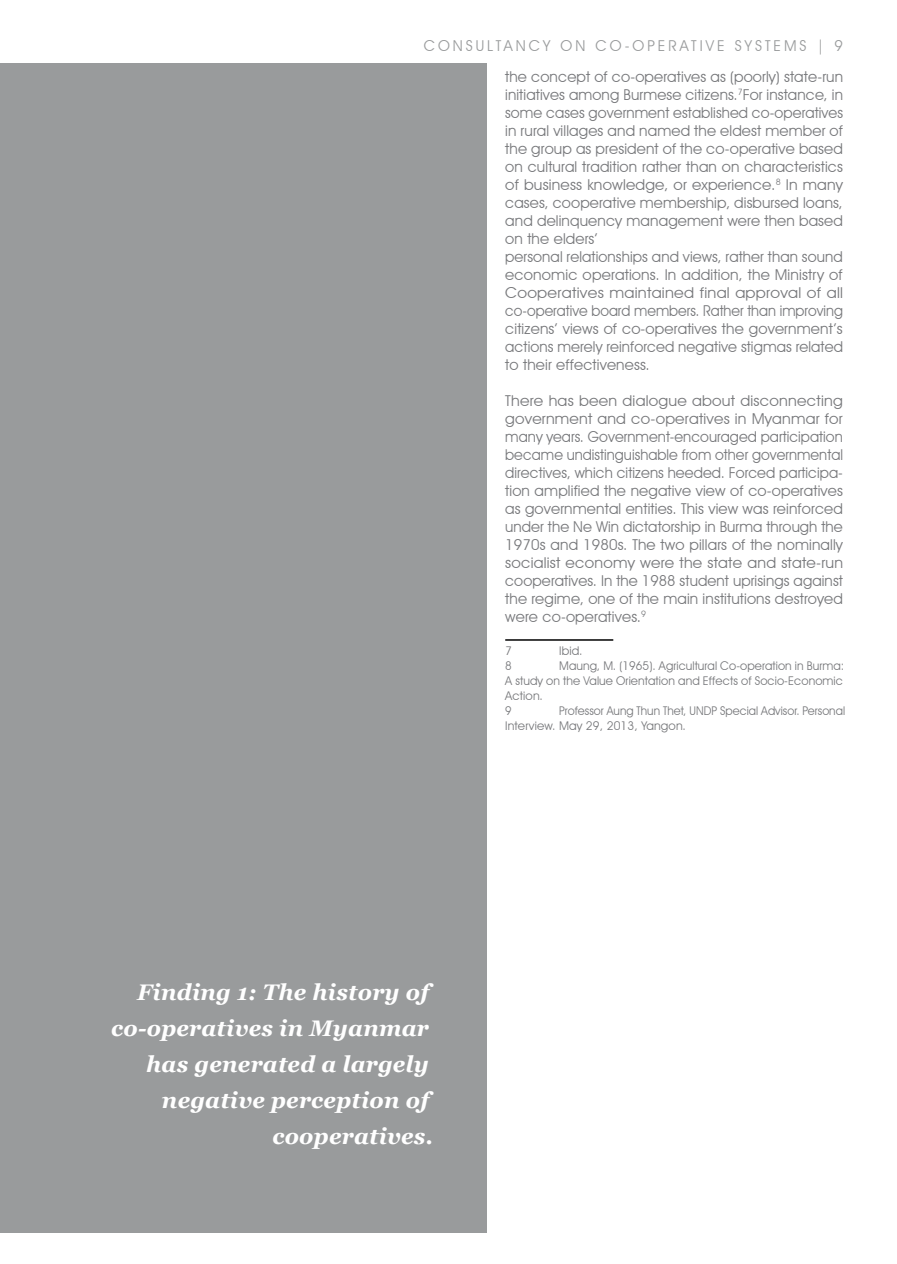
<style>
.page{position:relative;width:897px;height:1264px;background:#fff}
.page>*{position:absolute;margin:0;border:0;box-sizing:border-box;transform-origin:0 0}
.t1{font:italic 700 22.5px/36px "Georgia";letter-spacing:.01em;color:#fff;text-align:right}
.t2{font:15px/18px "Avant Garde IT Cby BT";letter-spacing:.01em;color:#77787b}
.t3{font:15px/18px "Avant Garde IT Cby BT";letter-spacing:.01em;color:#77787b;text-align:justify;scale:1.04 1}
.t4{font:15px "Avant Garde IT Cby BT";letter-spacing:.2em;color:#999b9c}
.t5{font:12px/15px "Avant Garde IT Cby BT";letter-spacing:.005em;color:#77787b}
.t6{font:12px/15px "Avant Garde IT Cby BT";letter-spacing:.005em;color:#77787b;scale:.95 1}
</style>
<div class="page">
<div style="left:0;top:64px;width:486px;height:1169px;background:#999b9c"></div>
<hr style="left:505px;top:639px;width:108px;height:2px;background:#000">
<p class="t4" style="left:423px;top:37px;width:420px">CONSULTANCY ON CO-OPERATIVE SYSTEMS | 9</p>
<p class="t2" style="left:505px;top:67px;width:339px">the concept of co-operatives as (poorly) state-run initiatives among Burmese citizens.<sup>7</sup>For instance, in some cases government established co-operatives in rural villages and named the eldest member of the group as president of the co-operative based on cultural tradition rather than on characteristics of business knowledge, or experience.<sup>8</sup> In many cases, cooperative membership, disbursed loans, and delinquency management were then based on the elders’<br>personal relationships and views, rather than sound economic operations. In addition, the Ministry of Cooperatives maintained final approval of all co-operative board members. Rather than improving citizens’ views of co-operatives the government’s actions merely reinforced negative stigmas related to their effectiveness.</p>
<p class="t3" style="left:505px;top:391px;width:326px">There has been dialogue about disconnecting government and co-operatives in Myanmar for many years. Government-encouraged participation became undistinguishable from other governmental directives, which citizens heeded. Forced participa&shy;tion amplified the negative view of co-operatives as governmental entities. This view was reinforced under the Ne Win dictatorship in Burma through the 1970s and 1980s. The two pillars of the nominally socialist economy were the state and state-run cooperatives. In the 1988 student uprisings against the regime, one of the main institutions destroyed were co-operatives.<sup>9</sup></p>
<p class="t5" style="left:505px;top:643px;width:8px">7</p>
<p class="t5" style="left:559px;top:643px;width:25px">Ibid.</p>
<p class="t5" style="left:505px;top:658px;width:8px">8</p>
<p class="t5" style="left:505px;top:658px;width:340px;text-indent:54px">Maung, M. (1965). Agricultural Co-operation in Burma:<br>A study on the Value Orientation and Effects of Socio-Economic<br>Action.<br>9</p>
<p class="t6" style="left:505px;top:703px;width:359px;text-indent:54px">Professor Aung Thun Thet, UNDP Special Advisor. Personal<br>Interview. May 29, 2013, Yangon.</p>
<h1 class="t1" style="left:111px;top:974px;width:323px">Finding 1: The history of co-operatives in Myanmar has generated a largely negative perception of cooperatives.</h1>
</div>
